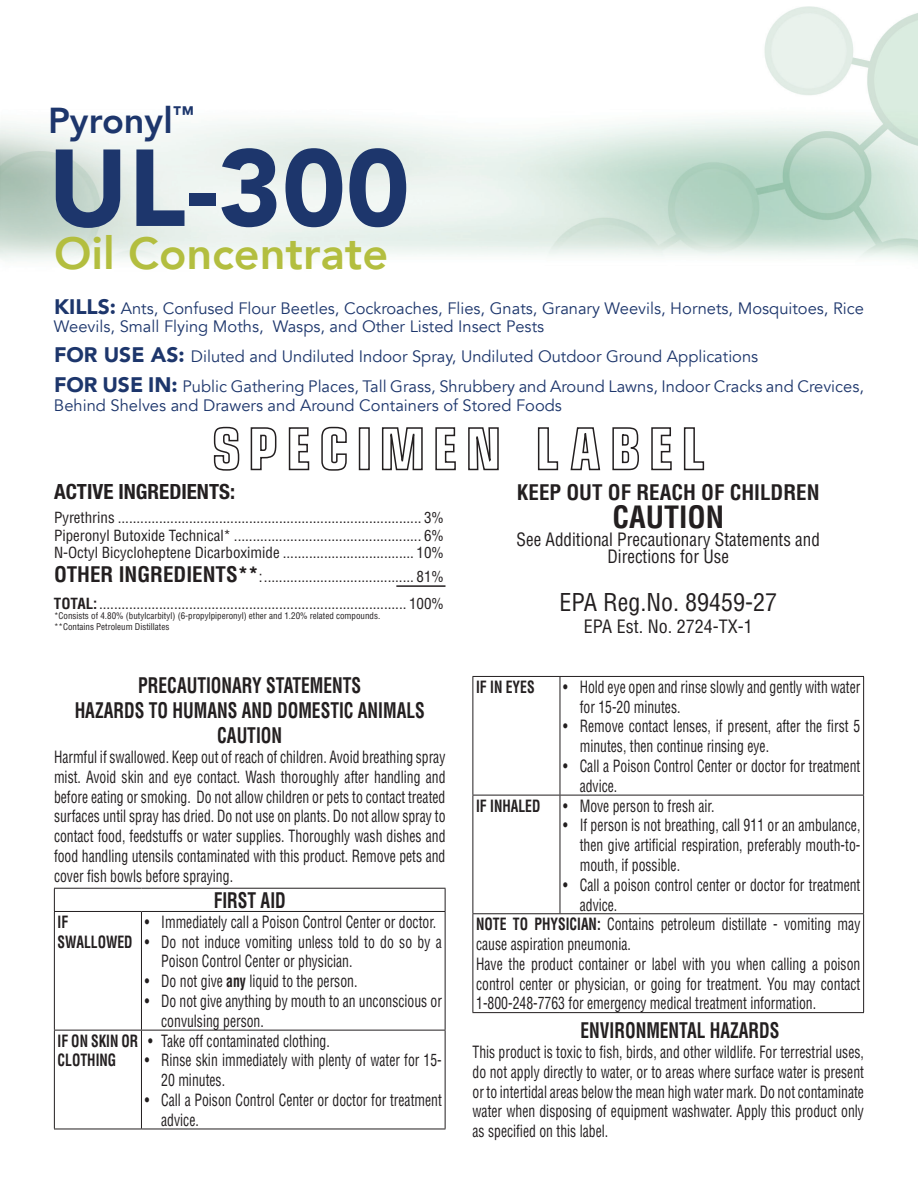
<style>
.page{position:relative;width:918px;height:1188px;background:#fff}
.page>*{position:absolute;margin:0;border:0;box-sizing:border-box;transform-origin:0 0}
.t1{font:900 108px "Avenir";color:#1d366c}
.t2{font:800 45px "Avenir";color:#b3be3f}
.t3{font:800 36px "Avenir";color:#1d366c}
.t4{font:700 condensed 30px "Helvetica";color:#231f20}
.t5{font:condensed 24px "Helvetica";color:#231f20}
.t6{font:700 condensed 21px/25.2px "Helvetica";color:#231f20;text-align:center;scale:.83 1}
.t7{font:700 condensed 21px "Helvetica";color:#231f20}
.t8{font:700 condensed 21px "Helvetica Neue";color:#231f20}
.t9{font:condensed 18px/17.2px "Helvetica";color:#231f20;text-align:center;scale:.95 1}
.t10{font:condensed 18px "Helvetica";color:#231f20}
.t11{font:condensed 16.5px/19.8px "Helvetica";color:#231f20;scale:.83 1}
.t12{font:16.5px/18.8px "Avenir";color:#1d366c}
.t13{font:700 condensed 16.5px/19.8px "Helvetica";color:#231f20;scale:.83 1}
.t14{font:condensed 15px/17.2px "Helvetica";color:#231f20;text-align:justify}
.t15{font:condensed 9px/10.5px "Helvetica";color:#231f20}
.s1{font-weight:900;font-size:21px}
.s2{font-weight:700;font-size:21px}
.s3{font-weight:700}
</style>
<div class="page">
<img style="left:0;top:6px;width:918px;height:255px">
<hr style="left:396px;top:585px;width:49px;height:2px;background:#231f20">
<svg style="left:213px;top:426px;width:27px;height:45px"></svg>
<svg style="left:250px;top:427px;width:27px;height:44px"></svg>
<svg style="left:288px;top:427px;width:22px;height:44px"></svg>
<svg style="left:321px;top:426px;width:26px;height:45px"></svg>
<div style="left:359px;top:427px;width:11px;height:43px;border:2px solid #231f20"></div>
<svg style="left:381px;top:427px;width:42px;height:44px"></svg>
<svg style="left:435px;top:427px;width:21px;height:44px"></svg>
<svg style="left:468px;top:427px;width:31px;height:44px"></svg>
<svg style="left:537px;top:427px;width:22px;height:44px"></svg>
<svg style="left:570px;top:427px;width:31px;height:44px"></svg>
<svg style="left:612px;top:427px;width:27px;height:44px"></svg>
<svg style="left:651px;top:427px;width:21px;height:44px"></svg>
<svg style="left:683px;top:427px;width:22px;height:44px"></svg>
<hr style="left:54px;top:888px;width:87px;height:1px;background:#231f20">
<svg style="left:54px;top:889px;width:1px;height:22px"></svg>
<hr style="left:141px;top:888px;width:304px;height:1px;background:#231f20">
<svg style="left:445px;top:889px;width:1px;height:22px"></svg>
<hr style="left:54px;top:911px;width:87px;height:1px;background:#231f20">
<hr style="left:54px;top:912px;width:1px;height:118px;background:#231f20">
<hr style="left:141px;top:911px;width:304px;height:1px;background:#231f20">
<hr style="left:141px;top:912px;width:1px;height:118px;background:#231f20">
<hr style="left:445px;top:912px;width:1px;height:118px;background:#231f20">
<hr style="left:54px;top:1030px;width:87px;height:1px;background:#231f20">
<hr style="left:54px;top:1031px;width:1px;height:98px;background:#231f20">
<hr style="left:141px;top:1030px;width:304px;height:1px;background:#231f20">
<hr style="left:141px;top:1031px;width:1px;height:98px;background:#231f20">
<hr style="left:445px;top:1031px;width:1px;height:98px;background:#231f20">
<hr style="left:54px;top:1129px;width:87px;height:1px;background:#231f20">
<hr style="left:141px;top:1129px;width:304px;height:1px;background:#231f20">
<hr style="left:472px;top:676px;width:88px;height:1px;background:#231f20">
<hr style="left:472px;top:677px;width:1px;height:118px;background:#231f20">
<hr style="left:560px;top:676px;width:304px;height:1px;background:#231f20">
<hr style="left:560px;top:677px;width:1px;height:118px;background:#231f20">
<hr style="left:863px;top:677px;width:1px;height:118px;background:#231f20">
<hr style="left:472px;top:795px;width:88px;height:1px;background:#231f20">
<hr style="left:472px;top:795px;width:1px;height:118px;background:#231f20">
<hr style="left:560px;top:795px;width:304px;height:1px;background:#231f20">
<hr style="left:560px;top:795px;width:1px;height:118px;background:#231f20">
<hr style="left:863px;top:795px;width:1px;height:118px;background:#231f20">
<hr style="left:472px;top:913px;width:88px;height:1px;background:#231f20">
<hr style="left:472px;top:914px;width:1px;height:98px;background:#231f20">
<hr style="left:560px;top:913px;width:304px;height:1px;background:#231f20">
<hr style="left:863px;top:914px;width:1px;height:98px;background:#231f20">
<hr style="left:472px;top:1012px;width:88px;height:1px;background:#231f20">
<hr style="left:560px;top:1012px;width:304px;height:1px;background:#231f20">
<h3 class="t3" style="left:48px;top:92px;width:147px">Pyronyl<sup>™</sup></h3>
<h1 class="t1" style="left:48px;top:96px;width:363px">UL-300</h1>
<h2 class="t2" style="left:54px;top:218px;width:336px">Oil Concentrate</h2>
<p class="t12" style="left:54px;top:299px;width:812px"><span class="s1">KILLS:</span> Ants, Confused Flour Beetles, Cockroaches, Flies, Gnats, Granary Weevils, Hornets, Mosquitoes, Rice<br>Weevils, Small Flying Moths, Wasps, and Other Listed Insect Pests</p>
<p class="t12" style="left:54px;top:342px;width:812px;line-height:30px"><span class="s1">FOR USE AS:</span> Diluted and Undiluted Indoor Spray, Undiluted Outdoor Ground Applications<br><span class="s1">FOR USE IN:</span> Public Gathering Places, Tall Grass, Shrubbery and Around Lawns, Indoor Cracks and Crevices,</p>
<p class="t12" style="left:54px;top:396px;width:509px">Behind Shelves and Drawers and Around Containers of Stored Foods</p>
<p class="t8" style="left:54px;top:479px;width:183px">ACTIVE INGREDIENTS:</p>
<p class="t14" style="left:54px;top:509px;width:391px">Pyrethrins ................................................................................. 3% Piperonyl Butoxide Technical* .................................................. 6% N-Octyl Bicycloheptene Dicarboximide ................................... 10%</p>
<p class="t14" style="left:54px;top:563px;width:391px;line-height:27px"><span class="s2">OTHER INGREDIENTS**</span>:........................................ 81%<br><span class="s3">TOTAL:</span>.................................................................................. 100%</p>
<p class="t15" style="left:54px;top:611px;width:328px">*Consists of 4.80% (butylcarbityl) (6-propylpiperonyl) ether and 1.20% related compounds. **Contains Petroleum Distillates</p>
<p class="t6" style="left:75px;top:672px;width:423px">PRECAUTIONARY STATEMENTS<br>HAZARDS TO HUMANS AND DOMESTIC ANIMALS<br>CAUTION</p>
<p class="t11" style="left:54px;top:747px;width:473px;text-align:justify">Harmful if swallowed. Keep out of reach of children. Avoid breathing spray mist. Avoid skin and eye contact. Wash thoroughly after handling and before eating or smoking. Do not allow children or pets to contact treated surfaces until spray has dried. Do not use on plants. Do not allow spray to contact food, feedstuffs or water supplies. Thoroughly wash dishes and food handling utensils contaminated with this product. Remove pets and cover fish bowls before spraying.</p>
<p class="t6" style="left:214px;top:888px;width:88px">FIRST AID</p>
<p class="t13" style="left:58px;top:912px;width:92px">IF<br>SWALLOWED</p>
<p class="t11" style="left:145px;top:912px;width:353px">• Immediately call a Poison Control Center or doctor.</p>
<p class="t11" style="left:161px;top:932px;width:340px;text-indent:-17px">• Do not induce vomiting unless told to do so by a<br>Poison Control Center or physician.</p>
<p class="t11" style="left:145px;top:971px;width:258px">• Do not give <span class="s3">any</span> liquid to the person.</p>
<p class="t11" style="left:161px;top:991px;width:340px;text-indent:-16px">• Do not give anything by mouth to an unconscious or convulsing person.</p>
<p class="t13" style="left:58px;top:1031px;width:99px">IF ON SKIN OR<br>CLOTHING</p>
<p class="t11" style="left:148px;top:1031px;width:220px">• Take off contaminated clothing.</p>
<p class="t11" style="left:161px;top:1050px;width:340px;text-indent:-16px">• Rinse skin immediately with plenty of water for 15-<br>20 minutes.</p>
<p class="t11" style="left:161px;top:1090px;width:340px;text-indent:-17px">• Call a Poison Control Center or doctor for treatment advice.</p>
<p class="t7" style="left:517px;top:479px;width:304px">KEEP OUT OF REACH OF CHILDREN</p>
<h3 class="t4" style="left:612px;top:499px;width:113px">CAUTION</h3>
<p class="t9" style="left:517px;top:530px;width:321px">See Additional Precautionary Statements and<br>Directions for Use</p>
<h3 class="t5" style="left:559px;top:587px;width:219px">EPA Reg.No. 89459-27</h3>
<p class="t10" style="left:584px;top:615px;width:170px">EPA Est. No. 2724-TX-1</p>
<p class="t13" style="left:476px;top:677px;width:72px">IF IN EYES</p>
<p class="t11" style="left:580px;top:677px;width:340px;text-indent:-17px">• Hold eye open and rinse slowly and gently with water for 15-20 minutes.</p>
<p class="t11" style="left:580px;top:716px;width:340px;text-indent:-16px">• Remove contact lenses, if present, after the first 5 minutes, then continue rinsing eye.</p>
<p class="t11" style="left:580px;top:756px;width:340px;text-indent:-17px">• Call a Poison Control Center or doctor for treatment advice.</p>
<p class="t13" style="left:476px;top:796px;width:79px">IF INHALED</p>
<p class="t11" style="left:563px;top:796px;width:184px">• Move person to fresh air.</p>
<p class="t11" style="left:580px;top:815px;width:340px;text-align:justify;text-indent:-17px">• If person is not breathing, call 911 or an ambulance, then give artificial respiration, preferably mouth-to&shy;mouth, if possible.</p>
<p class="t11" style="left:563px;top:875px;width:360px">• Call a poison control center or doctor for treatment</p>
<p class="t11" style="left:580px;top:895px;width:47px">advice.</p>
<p class="t11" style="left:476px;top:914px;width:464px"><span class="s3">NOTE TO PHYSICIAN:</span> Contains petroleum distillate - vomiting may</p>
<p class="t11" style="left:476px;top:934px;width:188px">cause aspiration pneumonia.</p>
<p class="t11" style="left:476px;top:954px;width:464px">Have the product container or label with you when calling a poison</p>
<p class="t11" style="left:476px;top:974px;width:465px">control center or physician, or going for treatment. You may contact</p>
<p class="t11" style="left:476px;top:993px;width:411px">1-800-248-7763 for emergency medical treatment information.</p>
<p class="t6" style="left:580px;top:1018px;width:241px">ENVIRONMENTAL HAZARDS</p>
<p class="t11" style="left:473px;top:1042px;width:473px;text-align:justify">This product is toxic to fish, birds, and other wildlife. For terrestrial uses, do not apply directly to water, or to areas where surface water is present or to intertidal areas below the mean high water mark. Do not contaminate water when disposing of equipment washwater. Apply this product only as specified on this label.</p>
</div>
